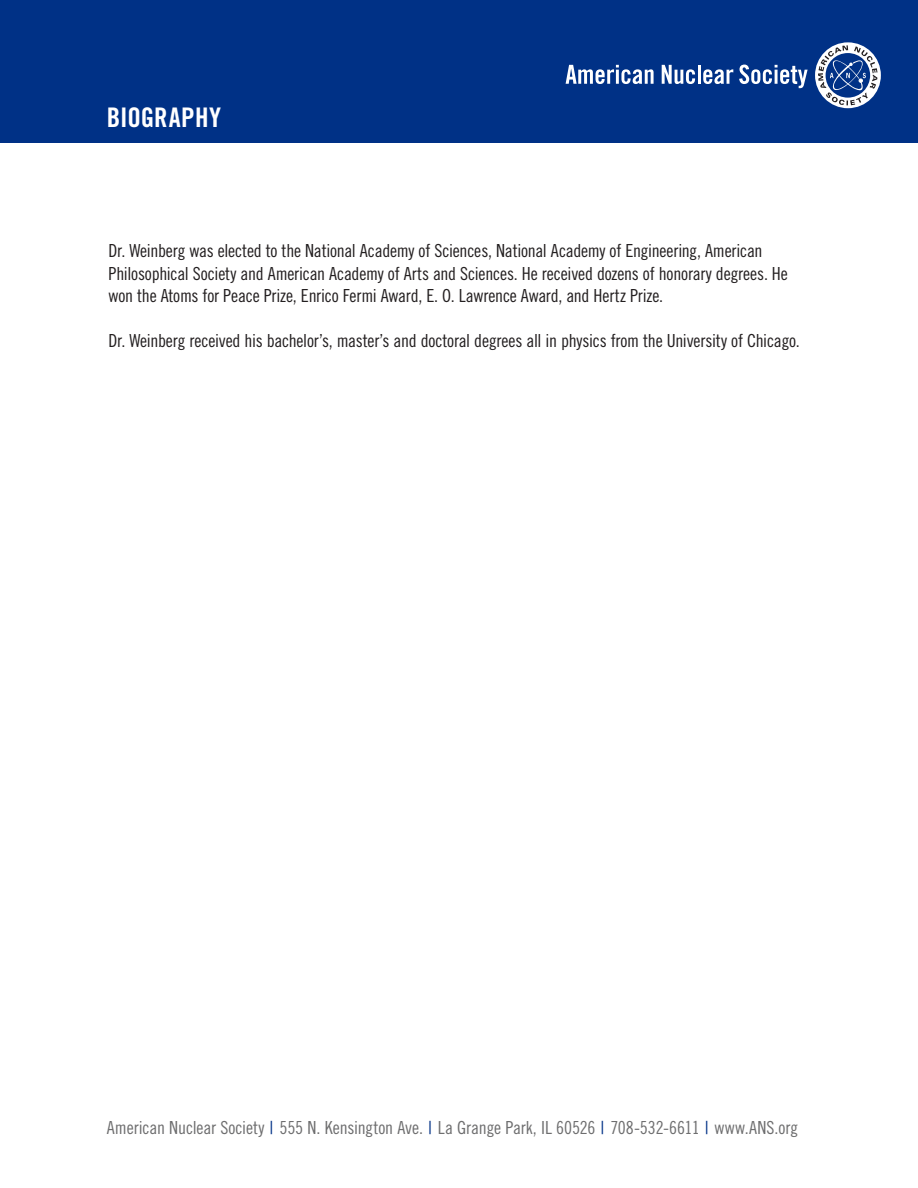
<style>
.page{position:relative;width:918px;height:1188px;background:#fff}
.page>*{position:absolute;margin:0;border:0;box-sizing:border-box;transform-origin:0 0}
.t1{font:27px "Trade Gothic LT Std Bd Cn 20";letter-spacing:.005em;color:#fff}
.t2{font:18px/22.5px "Trade Gothic Cond Eighteen";letter-spacing:-.01em;color:#231f20}
.t3{font:18px "Trade Gothic LT Std Cn 18";letter-spacing:-.005em;color:#6e6e6f}
.s1{color:#003186}
</style>
<div class="page">
<div style="left:0;top:0;width:918px;height:143px;background:#003186"></div>
<svg style="left:566px;top:65px;width:88px;height:19px"></svg>
<svg style="left:662px;top:65px;width:33px;height:19px"></svg>
<hr style="left:698px;top:65px;width:3px;height:19px;background:#fff">
<svg style="left:703px;top:69px;width:30px;height:15px"></svg>
<svg style="left:739px;top:42px;width:142px;height:67px"></svg>
<p class="t1" style="left:107px;top:101px;width:116px">BIOGRAPHY</p>
<p class="t2" style="left:109px;top:240px;width:681px">Dr. Weinberg was elected to the National Academy of Sciences, National Academy of Engineering, American<br>Philosophical Society and American Academy of Arts and Sciences. He received dozens of honorary degrees. He won the Atoms for Peace Prize, Enrico Fermi Award, E. O. Lawrence Award, and Hertz Prize.</p>
<p class="t2" style="left:109px;top:330px;width:693px">Dr. Weinberg received his bachelor’s, master’s and doctoral degrees all in physics from the University of Chicago.</p>
<p class="t3" style="left:107px;top:1117px;width:693px">American Nuclear Society <span class="s1">|</span> 555 N. Kensington Ave. <span class="s1">|</span> La Grange Park, IL 60526 <span class="s1">|</span> 708-532-6611 <span class="s1">|</span> www.ANS.org</p>
</div>
